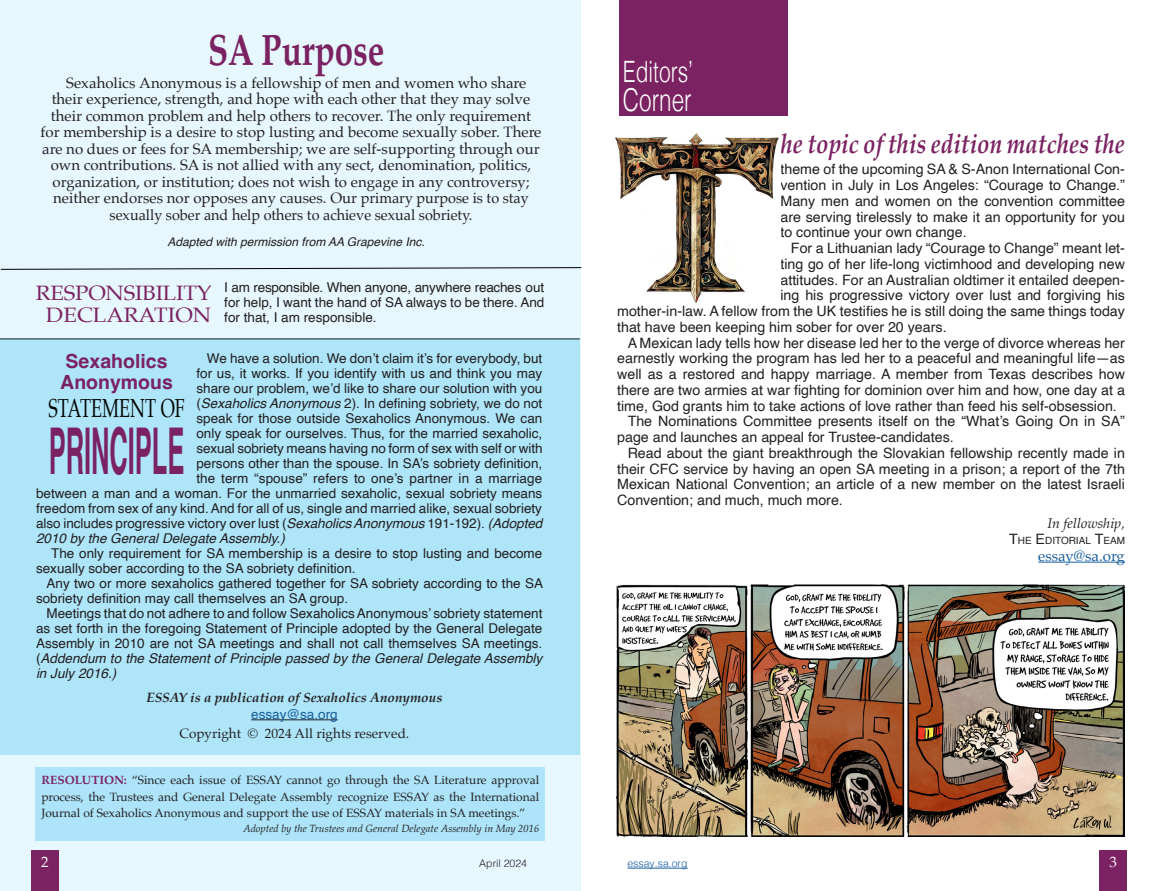
<style>
.page{position:relative;width:1161px;height:891px;background:#fff}
.page>*{position:absolute;margin:0;border:0;box-sizing:border-box;transform-origin:0 0}
.SubHeads{font:700 64.5px "Helvetica";color:#7b2362;scale:.39 1}
.Body_Serif_1{font:700 43.95px "Palatino";color:#7b2362;scale:.75 1}
.Section_Heds{font:300 31.5px "Helvetica";color:#fff;scale:.71 1}
.Section_Heds-2{font:300 29.4px "Helvetica";color:#fff;scale:.71 1}
.t1{font:italic 700 27.75px "Palatino";color:#7b2362;scale:.81 1}
.SubHeads-2{font:26.1px "Palatino";color:#040503;scale:.69 1}
.SubHeads-3{font:20.85px "Palatino";letter-spacing:-.01em;color:#7b2362;scale:1.07 1}
.SubHeads-4{font:700 19.5px/21px "Helvetica";color:#7b2362}
.t2{font:15px "Palatino";color:#231f20}
.t3{font:15px "Palatino";color:#231f20;scale:.96 1}
.t4{font:15px "Palatino";color:#175d9e}
.t5{font:15px "Palatino";color:#fff}
.t6{font:14.25px/15.8px "Helvetica";color:#231f20;text-align:justify}
.t7{font:italic 14.25px "Palatino";color:#231f20}
.Body_Serif_1-2{font:13.5px/15px "Helvetica";color:#231f20;text-align:justify}
.t8{font:italic 700 13.5px "Palatino";color:#231f20}
.Body_Serif_1-3{font:italic 13.5px "Helvetica";color:#231f20}
.t9{font:13.5px "Palatino";color:#231f20}
.t10{font:13.5px "Helvetica";color:#175d9e}
.Default{font:12px/16.5px "Palatino";color:#231f20;text-align:justify}
.t11{font:italic 12px "Helvetica";color:#231f20}
.Default-2{font:italic 10.5px "Palatino";color:#231f20}
.t12{font:300 10.5px "Helvetica";color:#175d9e}
.t13{font:300 10.5px "Helvetica";color:#231f20}
.t14{font:10.05px "Helvetica";color:#231f20}
.s1{font-style:italic}
.s2{font-weight:700;color:#7b2362}
.s3{font-size:14.25px}
</style>
<div class="page">
<div style="left:0;top:0;width:581px;height:891px;background:#e6f7fd"></div>
<div style="left:35px;top:767px;width:510px;height:74px;background:#ade4f9"></div>
<div style="left:620px;top:0;width:168px;height:115px;background:#7b2362"></div>
<svg style="left:0;top:267px;width:582px;height:3px"></svg>
<div style="left:0;top:338px;width:580px;height:417px;background:#aee5f9"></div>
<hr style="left:0;top:339px;width:580px;height:1px;background:#231f20">
<hr style="left:251px;top:720px;width:87px;height:1px;background:#231f20">
<div style="left:31px;top:850px;width:28px;height:41px;background:#7b2362"></div>
<div style="left:1099px;top:850px;width:27px;height:41px;background:#7b2362"></div>
<hr style="left:1038px;top:562px;width:87px;height:1px;background:#175d9e">
<img style="left:616px;top:584px;width:509px;height:252px">
<img style="left:615px;top:133px;width:164px;height:170px">
<hr style="left:627px;top:868px;width:61px;height:1px;background:#175d9e">
<p class="Body_Serif_1" style="left:208px;top:13px;width:237px">SA Purpose</p>
<p class="t2" style="left:66px;top:70px;width:462px">Sexaholics Anonymous is a fellowship of men and women who share</p>
<p class="t2" style="left:52px;top:87px;width:480px">their experience, strength, and hope with each other that they may solve</p>
<p class="t2" style="left:51px;top:103px;width:482px">their common problem and help others to recover. The only requirement</p>
<p class="t2" style="left:40px;top:120px;width:503px">for membership is a desire to stop lusting and become sexually sober. There</p>
<p class="t2" style="left:42px;top:136px;width:499px">are no dues or fees for SA membership; we are self-supporting through our</p>
<p class="t2" style="left:51px;top:153px;width:482px">own contributions. SA is not allied with any sect, denomination, politics,</p>
<p class="t2" style="left:53px;top:169px;width:478px">organization, or institution; does not wish to engage in any controversy;</p>
<p class="t2" style="left:53px;top:186px;width:477px">neither endorses nor opposes any causes. Our primary purpose is to stay</p>
<p class="t3" style="left:110px;top:202px;width:379px">sexually sober and help others to achieve sexual sobriety.</p>
<p class="t11" style="left:168px;top:233px;width:259px">Adapted with permission from AA Grapevine Inc.</p>
<p class="Body_Serif_1-2" style="left:224px;top:281px;width:322px">I am responsible. When anyone, anywhere reaches out for help, I want the hand of SA always to be there. And for that, I am responsible.</p>
<p class="SubHeads-3" style="left:36px;top:275px;width:166px">RESPONSIBILITY</p>
<p class="SubHeads-3" style="left:46px;top:298px;width:156px">DECLARATION</p>
<p class="SubHeads-4" style="left:60px;top:353px;width:114px">Sexaholics<br>Anonymous</p>
<p class="SubHeads-2" style="left:48px;top:387px;width:199px">STATEMENT OF</p>
<p class="SubHeads" style="left:49px;top:412px;width:349px">PRINCIPLE</p>
<p class="Body_Serif_1-2" style="left:207px;top:351px;width:337px">We have a solution. We don’t claim it’s for everybody, but</p>
<p class="Body_Serif_1-2" style="left:196px;top:366px;width:347px">for us, it works. If you identify with us and think you may</p>
<p class="Body_Serif_1-2" style="left:196px;top:381px;width:347px">share our problem, we’d like to share our solution with you</p>
<p class="Body_Serif_1-2" style="left:196px;top:396px;width:347px">(<span class="s1">Sexaholics Anonymous</span> 2). In defining sobriety, we do not</p>
<p class="Body_Serif_1-2" style="left:196px;top:411px;width:347px">speak for those outside Sexaholics Anonymous. We can</p>
<p class="Body_Serif_1-2" style="left:196px;top:426px;width:347px">only speak for ourselves. Thus, for the married sexaholic,</p>
<p class="Body_Serif_1-2" style="left:196px;top:441px;width:348px">sexual sobriety means having no form of sex with self or with</p>
<p class="Body_Serif_1-2" style="left:196px;top:456px;width:347px">persons other than the spouse. In SA’s sobriety definition,</p>
<p class="Body_Serif_1-2" style="left:196px;top:471px;width:347px">the term “spouse” refers to one’s partner in a marriage</p>
<p class="Body_Serif_1-2" style="left:36px;top:486px;width:508px">between a man and a woman. For the unmarried sexaholic, sexual sobriety means</p>
<p class="Body_Serif_1-2" style="left:36px;top:501px;width:508px">freedom from sex of any kind. And for all of us, single and married alike, sexual sobriety</p>
<p class="Body_Serif_1-2" style="left:36px;top:516px;width:508px">also includes progressive victory over lust (<span class="s1">Sexaholics Anonymous</span> 191-192). <span class="s1">(Adopted</span></p>
<p class="Body_Serif_1-3" style="left:36px;top:528px;width:250px">2010 by the General Delegate Assembly.)</p>
<p class="Body_Serif_1-2" style="left:36px;top:546px;width:508px;text-indent:15px">The only requirement for SA membership is a desire to stop lusting and become sexually sober according to the SA sobriety definition.</p>
<p class="Body_Serif_1-2" style="left:36px;top:576px;width:509px;text-indent:10px">Any two or more sexaholics gathered together for SA sobriety according to the SA sobriety definition may call themselves an SA group.</p>
<p class="Body_Serif_1-2" style="left:36px;top:606px;width:508px;text-indent:10px">Meetings that do not adhere to and follow Sexaholics Anonymous’ sobriety statement as set forth in the foregoing Statement of Principle adopted by the General Delegate Assembly in 2010 are not SA meetings and shall not call themselves SA meetings. (<span class="s1">Addendum to the Statement of Principle passed by the General Delegate Assembly in July 2016.)</span></p>
<p class="t8" style="left:147px;top:687px;width:297px">ESSAY is a publication of Sexaholics Anonymous</p>
<p class="t10" style="left:251px;top:704px;width:88px">essay@sa.org</p>
<p class="t9" style="left:180px;top:722px;width:231px">Copyright © 2024 All rights reserved.</p>
<p class="Default" style="left:41px;top:772px;width:499px"><span class="s2">RESOLUTION:</span> “Since each issue of ESSAY cannot go through the SA Literature approval process, the Trustees and General Delegate Assembly recognize ESSAY as the International Journal of Sexaholics Anonymous and support the use of ESSAY materials in SA meetings.”</p>
<p class="Default-2" style="left:243px;top:820px;width:298px">Adopted by the Trustees and General Delegate Assembly in May 2016</p>
<p class="Section_Heds-2" style="left:623px;top:47px;width:100px">Editors’</p>
<p class="Section_Heds" style="left:623px;top:73px;width:98px">Corner</p>
<p class="t1" style="left:780px;top:120px;width:427px">he topic of this edition matches the</p>
<p class="t6" style="left:780px;top:162px;width:346px">theme of the upcoming SA &amp; S-Anon International Con&shy;vention in July in Los Angeles: “Courage to Change.” Many men and women on the convention committee are serving tirelessly to make it an opportunity for you to continue your own change.</p>
<p class="t6" style="left:791px;top:241px;width:336px">For a Lithuanian lady “Courage to Change” meant let-</p>
<p class="t6" style="left:780px;top:256px;width:346px">ting go of her life-long victimhood and developing new</p>
<p class="t6" style="left:780px;top:272px;width:346px">attitudes. For an Australian oldtimer it entailed deepen-</p>
<p class="t6" style="left:780px;top:288px;width:346px">ing his progressive victory over lust and forgiving his</p>
<p class="t6" style="left:617px;top:304px;width:509px">mother-in-law. A fellow from the UK testifies he is still doing the same things today</p>
<p class="t6" style="left:617px;top:319px;width:331px">that have been keeping him sober for over 20 years.</p>
<p class="t6" style="left:617px;top:335px;width:509px;text-indent:10px">A Mexican lady tells how her disease led her to the verge of divorce whereas her earnestly working the program has led her to a peaceful and meaningful life—as well as a restored and happy marriage. A member from Texas describes how there are two armies at war fighting for dominion over him and how, one day at a time, God grants him to take actions of love rather than feed his self-obsession.</p>
<p class="t6" style="left:617px;top:414px;width:509px;text-indent:10px">The Nominations Committee presents itself on the “What’s Going On in SA” page and launches an appeal for Trustee-candidates.</p>
<p class="t6" style="left:617px;top:445px;width:509px;text-indent:10px">Read about the giant breakthrough the Slovakian fellowship recently made in their CFC service by having an open SA meeting in a prison; a report of the 7th Mexican National Convention; an article of a new member on the latest Israeli Convention; and much, much more.</p>
<p class="t7" style="left:1047px;top:511px;width:79px">In fellowship,</p>
<p class="t14" style="left:1009px;top:533px;width:117px"><span class="s3">T</span>HE <span class="s3">E</span> DITORIAL <span class="s3">T</span>EAM</p>
<p class="t4" style="left:1038px;top:543px;width:88px">essay@sa.org</p>
<p class="t5" style="left:41px;top:850px;width:9px">2</p>
<p class="t13" style="left:479px;top:855px;width:49px">April 2024</p>
<p class="t12" style="left:627px;top:855px;width:62px">essay.sa.org</p>
<p class="t5" style="left:1109px;top:850px;width:9px">3</p>
</div>
